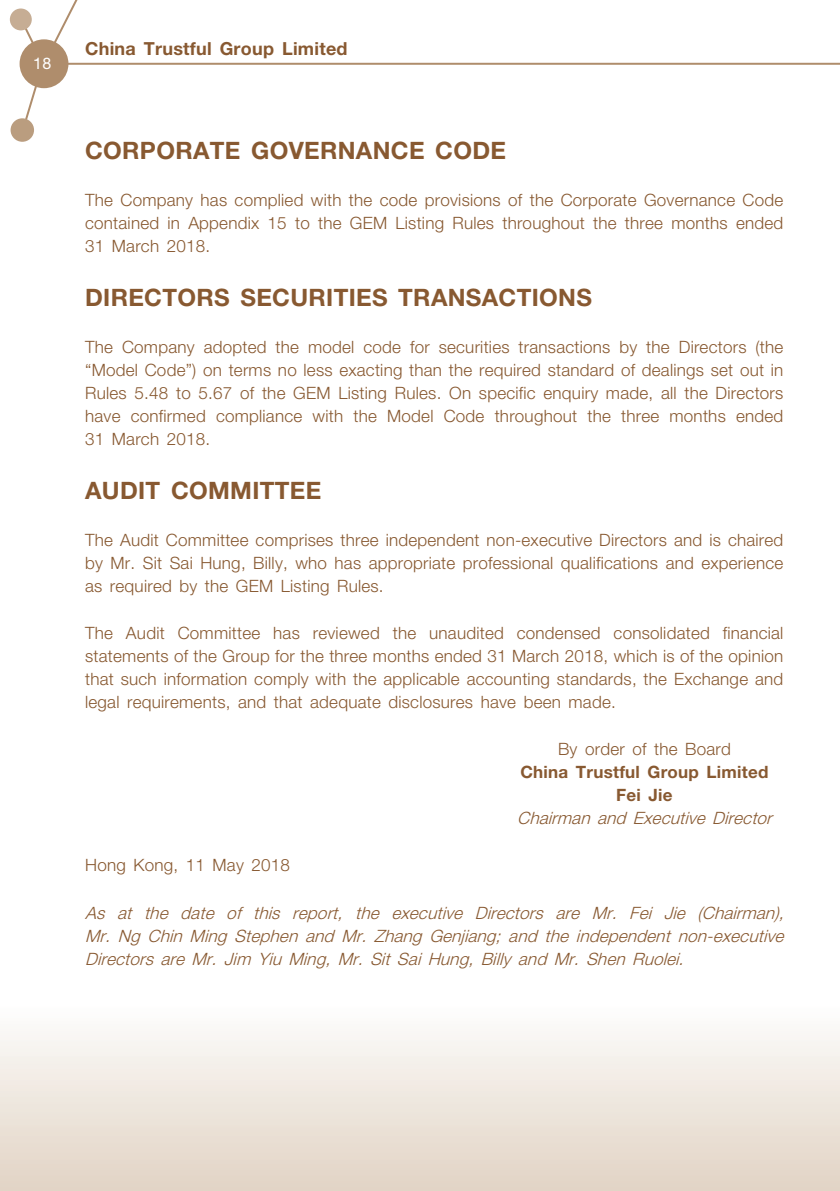
<style>
.page{position:relative;width:840px;height:1191px;background:#fff}
.page>*{position:absolute;margin:0;border:0;box-sizing:border-box;transform-origin:0 0}
._03_H1{font:700 24px "Helvetica Neue LT Std";letter-spacing:.015em;color:#885931}
.t1{font:700 18px "Helvetica Neue LT Std";letter-spacing:.015em;color:#885931}
._11_P0{font:300 17px/23px "Helvetica Neue LT Std";letter-spacing:.015em;color:#885931;text-align:justify}
._11_P0-2{font:italic 300 17px/23px "Helvetica Neue LT Std";color:#885931;text-align:justify}
._11_P0-3{font:700 17px/23px "Helvetica Neue LT Std";letter-spacing:.015em;color:#885931;text-align:center}
.t2{font:16px "Helvetica Neue LT Std";color:#fff}
.s1{font-weight:300}
.s2{font-weight:300;font-style:italic}
</style>
<div class="page">
<svg style="left:52px;top:0;width:787px;height:66px"></svg>
<div style="left:20px;top:39px;width:48px;height:49px;background:#af8d6c;border-radius:50%"></div>
<div style="left:0;top:1002px;width:839px;height:189px;background:linear-gradient(to bottom,#fefefe,#e1d3c4)"></div>
<svg style="left:19px;top:65px;width:25px;height:73px"></svg>
<svg style="left:18px;top:26px;width:23px;height:32px"></svg>
<div style="left:10px;top:9px;width:22px;height:21px;background:#c6ad94;border-radius:50%"></div>
<div style="left:11px;top:118px;width:23px;height:24px;background:#ba9d7f;border-radius:50%"></div>
<p class="t2" style="left:33px;top:53px;width:20px">18</p>
<p class="t1" style="left:85px;top:38px;width:264px">China Trustful Group Limited</p>
<p class="_03_H1" style="left:85px;top:136px;width:422px">CORPORATE GOVERNANCE CODE</p>
<p class="_11_P0" style="left:85px;top:188px;width:699px">The Company has complied with the code provisions of the Corporate Governance Code contained in Appendix 15 to the GEM Listing Rules throughout the three months ended 31 March 2018.</p>
<p class="_03_H1" style="left:85px;top:283px;width:508px">DIRECTORS SECURITIES TRANSACTIONS</p>
<p class="_11_P0" style="left:85px;top:335px;width:699px">The Company adopted the model code for securities transactions by the Directors (the “Model Code”) on terms no less exacting than the required standard of dealings set out in Rules 5.48 to 5.67 of the GEM Listing Rules. On specific enquiry made, all the Directors have confirmed compliance with the Model Code throughout the three months ended 31 March 2018.</p>
<p class="_03_H1" style="left:85px;top:476px;width:237px">AUDIT COMMITTEE</p>
<p class="_11_P0" style="left:85px;top:528px;width:699px">The Audit Committee comprises three independent non-executive Directors and is chaired by Mr. Sit Sai Hung, Billy, who has appropriate professional qualifications and experience as required by the GEM Listing Rules.</p>
<p class="_11_P0" style="left:85px;top:621px;width:699px">The Audit Committee has reviewed the unaudited condensed consolidated financial statements of the Group for the three months ended 31 March 2018, which is of the opinion that such information comply with the applicable accounting standards, the Exchange and legal requirements, and that adequate disclosures have been made.</p>
<p class="_11_P0-3" style="left:517px;top:737px;width:261px"><span class="s1">By order of the Board<br></span>China Trustful Group Limited<br>Fei Jie<br><span class="s2">Chairman and Executive Director</span></p>
<p class="_11_P0" style="left:85px;top:853px;width:206px">Hong Kong, 11 May 2018</p>
<p class="_11_P0-2" style="left:85px;top:900px;width:704px">As at the date of this report, the executive Directors are Mr. Fei Jie (Chairman), Mr. Ng Chin Ming Stephen and Mr. Zhang Genjiang; and the independent non-executive Directors are Mr. Jim Yiu Ming, Mr. Sit Sai Hung, Billy and Mr. Shen Ruolei.</p>
</div>
